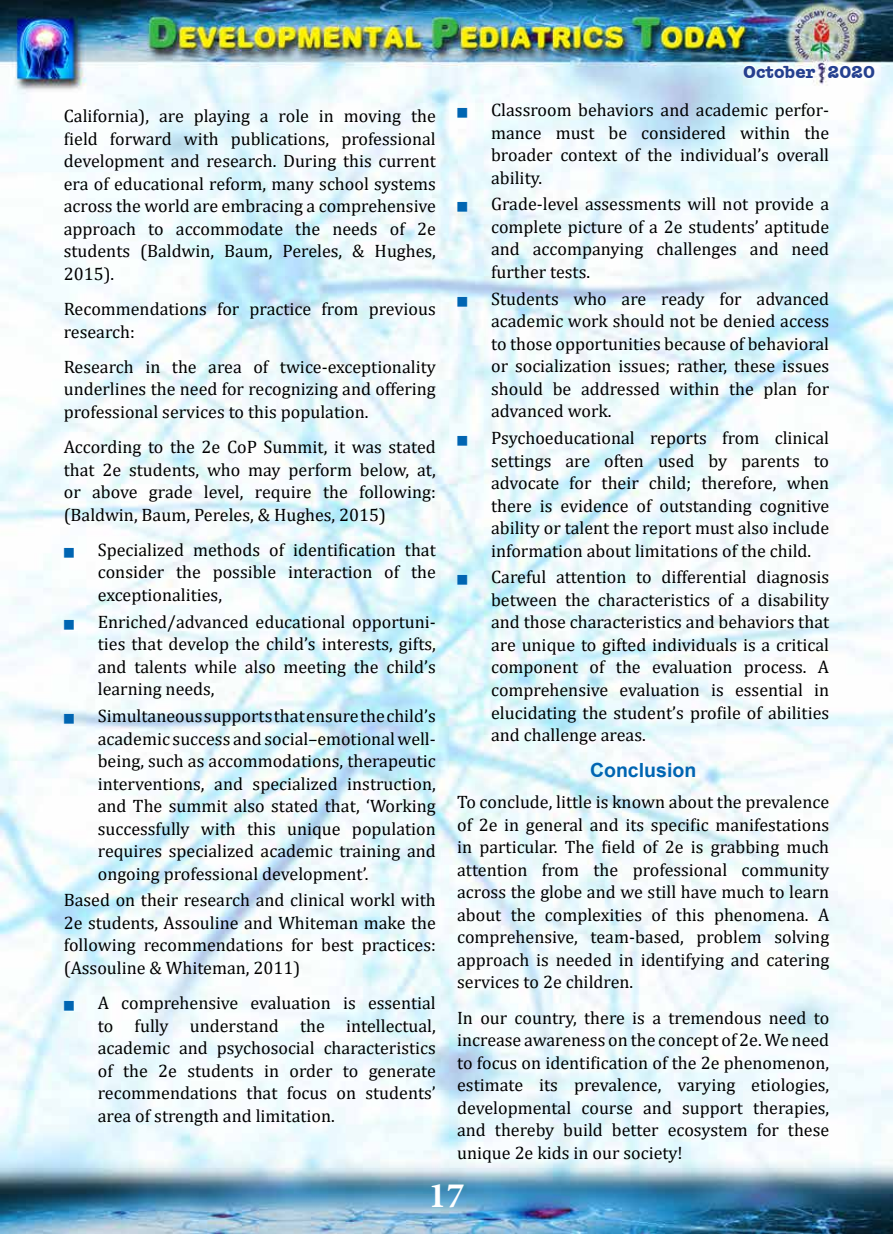
<style>
.page{position:relative;width:893px;height:1234px;background:#fff}
.page>*{position:absolute;margin:0;border:0;box-sizing:border-box;transform-origin:0 0}
.t1{font:700 36px "Minion Pro";color:#fff}
.t2{font:700 19.5px "Arial";color:#0065b2}
.t3{font:18px/22.5px "Cambria";color:#000;text-align:justify}
.t4{font:700 18px "Amer Typewriter IT Cby BT";color:#25408f}
.s1{color:#0065b2}
</style>
<div class="page">
<img style="left:0;top:0;width:893px;height:1233px">
<svg style="left:742px;top:63px;width:75px;height:17px"></svg>
<svg style="left:826px;top:64px;width:50px;height:16px"></svg>
<p class="t3" style="left:64px;top:105px;width:374px">California), are playing a role in moving the field forward with publications, professional development and research. During this current era of educational reform, many school systems across the world are embracing a comprehensive approach to accommodate the needs of 2e students (Baldwin, Baum, Pereles, &amp; Hughes, 2015).</p>
<p class="t3" style="left:64px;top:297px;width:374px">Recommendations for practice from previous research:</p>
<p class="t3" style="left:64px;top:355px;width:374px">Research in the area of twice-exceptionality underlines the need for recognizing and offering professional services to this population.</p>
<p class="t3" style="left:64px;top:435px;width:374px">According to the 2e CoP Summit, it was stated that 2e students, who may perform below, at, or above grade level, require the following: (Baldwin, Baum, Pereles, &amp; Hughes, 2015)</p>
<p class="t3" style="left:98px;top:538px;width:340px;text-indent:-34px"><span class="s1">■</span> Specialized methods of identification that consider the possible interaction of the exceptionalities,</p>
<p class="t3" style="left:98px;top:610px;width:340px;text-indent:-34px"><span class="s1">■</span> Enriched/advanced educational opportuni&shy;ties that develop the child’s interests, gifts, and talents while also meeting the child’s learning needs,</p>
<p class="t3" style="left:98px;top:704px;width:340px;text-indent:-34px"><span class="s1">■</span> Simultaneous supports that ensure the child’s academic success and social–emotional well&shy;being, such as accommodations, therapeutic interventions, and specialized instruction, and The summit also stated that, ‘Working successfully with this unique population requires specialized academic training and ongoing professional development’.</p>
<p class="t3" style="left:64px;top:888px;width:374px">Based on their research and clinical workl with 2e students, Assouline and Whiteman make the following recommendations for best practices: (Assouline &amp; Whiteman, 2011)</p>
<p class="t3" style="left:98px;top:991px;width:340px;text-indent:-34px"><span class="s1">■</span> A comprehensive evaluation is essential to fully understand the intellectual, academic and psychosocial characteristics of the 2e students in order to generate recommendations that focus on students’ area of strength and limitation.</p>
<p class="t4" style="left:743px;top:60px;width:133px">October 2020</p>
<p class="t3" style="left:491px;top:99px;width:340px;text-indent:-34px"><span class="s1">■</span> Classroom behaviors and academic perfor&shy;mance must be considered within the broader context of the individual’s overall ability.</p>
<p class="t3" style="left:491px;top:193px;width:340px;text-indent:-34px"><span class="s1">■</span> Grade-level assessments will not provide a complete picture of a 2e students’ aptitude and accompanying challenges and need further tests.</p>
<p class="t3" style="left:491px;top:287px;width:340px;text-indent:-34px"><span class="s1">■</span> Students who are ready for advanced academic work should not be denied access to those opportunities because of behavioral or socialization issues; rather, these issues should be addressed within the plan for advanced work.</p>
<p class="t3" style="left:491px;top:426px;width:340px;text-indent:-34px"><span class="s1">■</span> Psychoeducational reports from clinical settings are often used by parents to advocate for their child; therefore, when there is evidence of outstanding cognitive ability or talent the report must also include information about limitations of the child.</p>
<p class="t3" style="left:491px;top:566px;width:340px;text-indent:-34px"><span class="s1">■</span> Careful attention to differential diagnosis between the characteristics of a disability and those characteristics and behaviors that are unique to gifted individuals is a critical component of the evaluation process. A comprehensive evaluation is essential in elucidating the student’s profile of abilities and challenge areas.</p>
<p class="t2" style="left:590px;top:756px;width:108px">Conclusion</p>
<p class="t3" style="left:457px;top:790px;width:374px">To conclude, little is known about the prevalence of 2e in general and its specific manifestations in particular. The field of 2e is grabbing much attention from the professional community across the globe and we still have much to learn about the complexities of this phenomena. A comprehensive, team-based, problem solving approach is needed in identifying and catering services to 2e children.</p>
<p class="t3" style="left:457px;top:1005px;width:374px">In our country, there is a tremendous need to increase awareness on the concept of 2e. We need to focus on identification of the 2e phenomenon, estimate its prevalence, varying etiologies, developmental course and support therapies, and thereby build better ecosystem for these unique 2e kids in our society!</p>
<h1 class="t1" style="left:428px;top:1169px;width:37px">17</h1>
</div>
